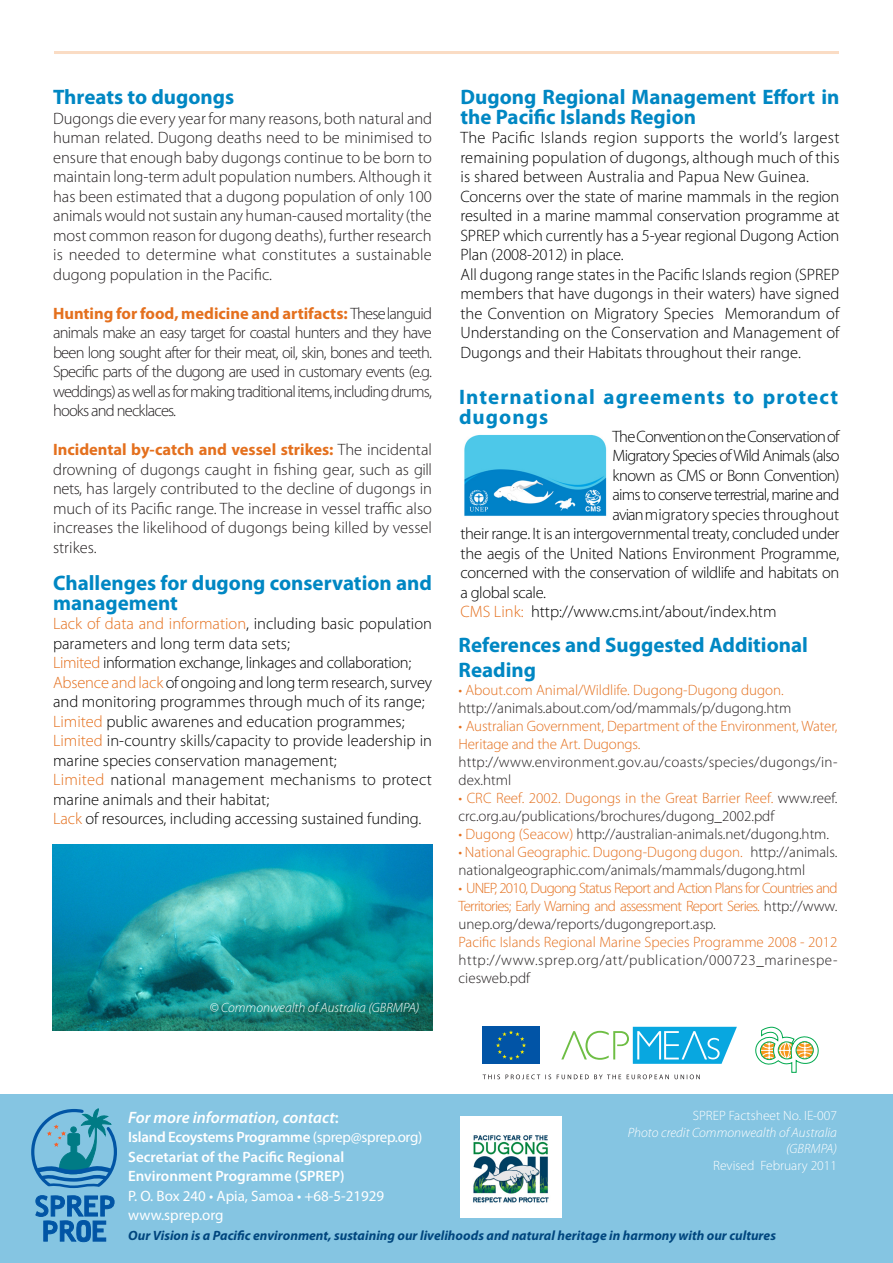
<style>
.page{position:relative;width:893px;height:1263px;background:#fff}
.page>*{position:absolute;margin:0;border:0;box-sizing:border-box;transform-origin:0 0}
.t1{font:700 21px/19.5px "Myriad Pro";color:#0087c3}
.t2{font:700 21px/19.5px "Myriad Pro";letter-spacing:.05em;color:#0087c3}
.t3{font:300 16.5px/19.5px "Myriad Pro";letter-spacing:-.005em;color:#000;text-align:justify}
.Body_Text{font:300 16.5px/19.5px "Myriad Pro";color:#231f20;text-align:justify}
.t4{font:300 16.5px "Myriad Pro";letter-spacing:-.025em;color:#000}
.t5{font:300 16.5px "Myriad Pro";letter-spacing:-.05em;color:#000}
.t6{font:300 16.5px/19.5px "Myriad Pro";letter-spacing:.015em;color:#000}
.t7{font:italic 600 16.5px "Myriad Pro";color:#fff}
.t8{font:300 16.5px "Myriad Pro";letter-spacing:-.04em;color:#000}
.t9{font:300 15px/18px "Myriad Pro";color:#231f20}
.t10{font:300 15px/18px "Myriad Pro";letter-spacing:-.01em;color:#e4701e}
.t11{font:600 15px/19.5px "Myriad Pro";color:#fff}
.t12{font:15px "Myriad Pro";color:#fff}
.t13{font:italic 700 13.5px "Myriad Pro";color:#00467e}
.t14{font:italic 300 13.5px/16.5px "Myriad Pro";color:#fff;text-align:right}
.t15{font:300 13.5px "Myriad Pro";color:#fff}
.s1{font-weight:700;color:#e4701e}
.s2{color:#e4701e}
.s3{color:#231f20}
.s4{font-style:normal}
.s5{font-weight:400}
</style>
<div class="page">
<hr style="left:54px;top:51px;width:785px;height:3px;background:#fadcc4">
<div style="left:0;top:1094px;width:893px;height:169px;background:#85c5e2"></div>
<img style="left:52px;top:844px;width:381px;height:186px">
<div style="left:483px;top:1027px;width:57px;height:37px;background:#0154a6"></div>
<svg style="left:496px;top:1030px;width:30px;height:30px"></svg>
<svg style="left:755px;top:1026px;width:64px;height:47px"></svg>
<svg style="left:561px;top:1027px;width:176px;height:37px"></svg>
<svg style="left:483px;top:1074px;width:217px;height:5px"></svg>
<svg style="left:31px;top:1108px;width:86px;height:80px"></svg>
<svg style="left:35px;top:1195px;width:80px;height:47px"></svg>
<img style="left:460px;top:1116px;width:102px;height:101px">
<img style="left:464px;top:434px;width:143px;height:82px">
<p class="t1" style="left:53px;top:87px;width:183px">Threats to dugongs</p>
<p class="Body_Text" style="left:53px;top:108px;width:381px">Dugongs die every year for many reasons, both natural and human related. Dugong deaths need to be minimised to ensure that enough baby dugongs continue to be born to maintain long-term adult population numbers. Although it has been estimated that a dugong population of only 100 animals would not sustain any human-caused mortality (the most common reason for dugong deaths), further research is needed to determine what constitutes a sustainable dugong population in the Pacific.</p>
<p class="Body_Text" style="left:53px;top:303px;width:381px"><span class="s1">Hunting for food, medicine and artifacts:</span> These languid animals make an easy target for coastal hunters and they have been long sought after for their meat, oil, skin, bones and teeth.<br>Specific parts of the dugong are used in customary events (e.g. weddings) as well as for making traditional items, including drums, hooks and necklaces.</p>
<p class="Body_Text" style="left:53px;top:440px;width:381px"><span class="s1">Incidental by-catch and vessel strikes:</span> The incidental drowning of dugongs caught in fishing gear, such as gill nets, has largely contributed to the decline of dugongs in much of its Pacific range. The increase in vessel traffic also increases the likelihood of dugongs being killed by vessel strikes.</p>
<p class="t1" style="left:53px;top:573px;width:380px">Challenges for dugong conservation and management</p>
<p class="t3" style="left:53px;top:614px;width:380px"><span class="s2">Lack of data and information</span>, including basic population parameters and long term data sets;</p>
<p class="t4" style="left:53px;top:653px;width:360px"><span class="s2">Limited</span> information exchange, linkages and collaboration;</p>
<p class="t3" style="left:53px;top:672px;width:381px"><span class="s2">Absence and lack</span> of ongoing and long term research, survey and monitoring programmes through much of its range;</p>
<p class="t3" style="left:53px;top:711px;width:353px"><span class="s2">Limited</span> public awarenes and education programmes;</p>
<p class="t3" style="left:53px;top:731px;width:380px"><span class="s2">Limited</span> in-country skills/capacity to provide leadership in marine species conservation management;</p>
<p class="t6" style="left:53px;top:770px;width:380px"><span class="s2">Limited</span> national management mechanisms to protect marine animals and their habitat;</p>
<p class="t3" style="left:53px;top:809px;width:370px"><span class="s2">Lack</span> of resources, including accessing sustained funding.</p>
<p class="t14" style="left:209px;top:999px;width:212px">© Commonwealth of Australia (GBRMPA)</p>
<p class="t1" style="left:460px;top:87px;width:380px">Dugong Regional Management Effort in the Pacific Islands Region</p>
<p class="t3" style="left:460px;top:128px;width:381px">The Pacific Islands region supports the world’s largest remaining population of dugongs, although much of this is shared between Australia and Papua New Guinea.</p>
<p class="t3" style="left:460px;top:186px;width:380px">Concerns over the state of marine mammals in the region resulted in a marine mammal conservation programme at SPREP which currently has a 5-year regional Dugong Action Plan (2008-2012) in place.</p>
<p class="t3" style="left:460px;top:264px;width:380px">All dugong range states in the Pacific Islands region (SPREP members that have dugongs in their waters) have signed the Convention on Migratory Species Memorandum of Understanding on the Conservation and Management of Dugongs and their Habitats throughout their range.</p>
<p class="t2" style="left:459px;top:387px;width:381px">International agreements to protect dugongs</p>
<p class="t5" style="left:612px;top:426px;width:228px">The Convention on the Conservation of</p>
<p class="t5" style="left:612px;top:446px;width:228px">Migratory Species of Wild Animals (also</p>
<p class="t8" style="left:612px;top:465px;width:228px">known as CMS or Bonn Convention)</p>
<p class="t5" style="left:612px;top:485px;width:228px">aims to conserve terrestrial, marine and</p>
<p class="t3" style="left:612px;top:504px;width:228px">avian migratory species throughout</p>
<p class="t4" style="left:460px;top:524px;width:380px">their range. It is an intergovernmental treaty, concluded under</p>
<p class="t3" style="left:460px;top:543px;width:380px">the aegis of the United Nations Environment Programme,</p>
<p class="t4" style="left:460px;top:563px;width:380px">concerned with the conservation of wildlife and habitats on</p>
<p class="t4" style="left:460px;top:582px;width:87px">a global scale.</p>
<p class="t3" style="left:460px;top:602px;width:318px"><span class="s2">CMS Link:</span> http://www.cms.int/about/index.htm</p>
<p class="t1" style="left:459px;top:632px;width:351px;line-height:25.2px">References and Suggested Additional<br>Reading</p>
<p class="t10" style="left:459px;top:681px;width:327px">• About.com Animal/Wildlife. Dugong-Dugong dugon.</p>
<p class="t9" style="left:459px;top:699px;width:334px">http://animals.about.com/od/mammals/p/dugong.htm</p>
<p class="t10" style="left:459px;top:717px;width:380px">• Australian Government, Department of the Environment, Water,<br>Heritage and the Art. Dugongs.</p>
<p class="t9" style="left:459px;top:753px;width:380px">http://www.environment.gov.au/coasts/species/dugongs/in&shy;dex.html</p>
<p class="t9" style="left:459px;top:789px;width:380px"><span class="s2">• CRC Reef. 2002. Dugongs in the Great Barrier Reef.</span> www.reef. crc.org.au/publications/brochures/dugong_2002.pdf</p>
<p class="t9" style="left:459px;top:825px;width:372px"><span class="s2">• Dugong (Seacow)</span> http://australian-animals.net/dugong.htm.</p>
<p class="t9" style="left:459px;top:843px;width:380px"><span class="s2">• National Geographic. Dugong-Dugong dugon.</span> http://animals. nationalgeographic.com/animals/mammals/dugong.html</p>
<p class="t10" style="left:459px;top:879px;width:380px;text-align:justify">• UNEP, 2010, Dugong Status Report and Action Plans for Countries and Territories; Early Warning and assessment Report Series. <span class="s3">http://www. unep.org/dewa/reports/dugongreport.asp.</span></p>
<p class="t9" style="left:459px;top:933px;width:380px;text-align:justify"><span class="s2">Pacific Islands Regional Marine Species Programme 2008 - 2012 </span>http://www.sprep.org/att/publication/000723_marinespe&shy;ciesweb.pdf</p>
<p class="t7" style="left:128px;top:1107px;width:212px">For more information, contact<span class="s4">:</span></p>
<p class="t11" style="left:128px;top:1127px;width:296px">Island Ecoystems Programme <span class="s5">(sprep@sprep.org)<br></span>Secretariat of the Pacific Regional</p>
<p class="t11" style="left:128px;top:1166px;width:218px">Environment Programme (SPREP)</p>
<p class="t12" style="left:128px;top:1186px;width:257px">P. O. Box 240 • Apia, Samoa • +68-5-21929</p>
<p class="t12" style="left:128px;top:1206px;width:97px">www.sprep.org</p>
<p class="t15" style="left:693px;top:1107px;width:146px">SPREP Factsheet No. IE-007</p>
<p class="t14" style="left:628px;top:1124px;width:211px">Photo credit Commonwealth of Australia (GBRMPA)</p>
<p class="t15" style="left:713px;top:1157px;width:125px">Revised February 2011</p>
<p class="t13" style="left:128px;top:1227px;width:649px">Our Vision is a Pacific environment, sustaining our livelihoods and natural heritage in harmony with our cultures</p>
</div>
